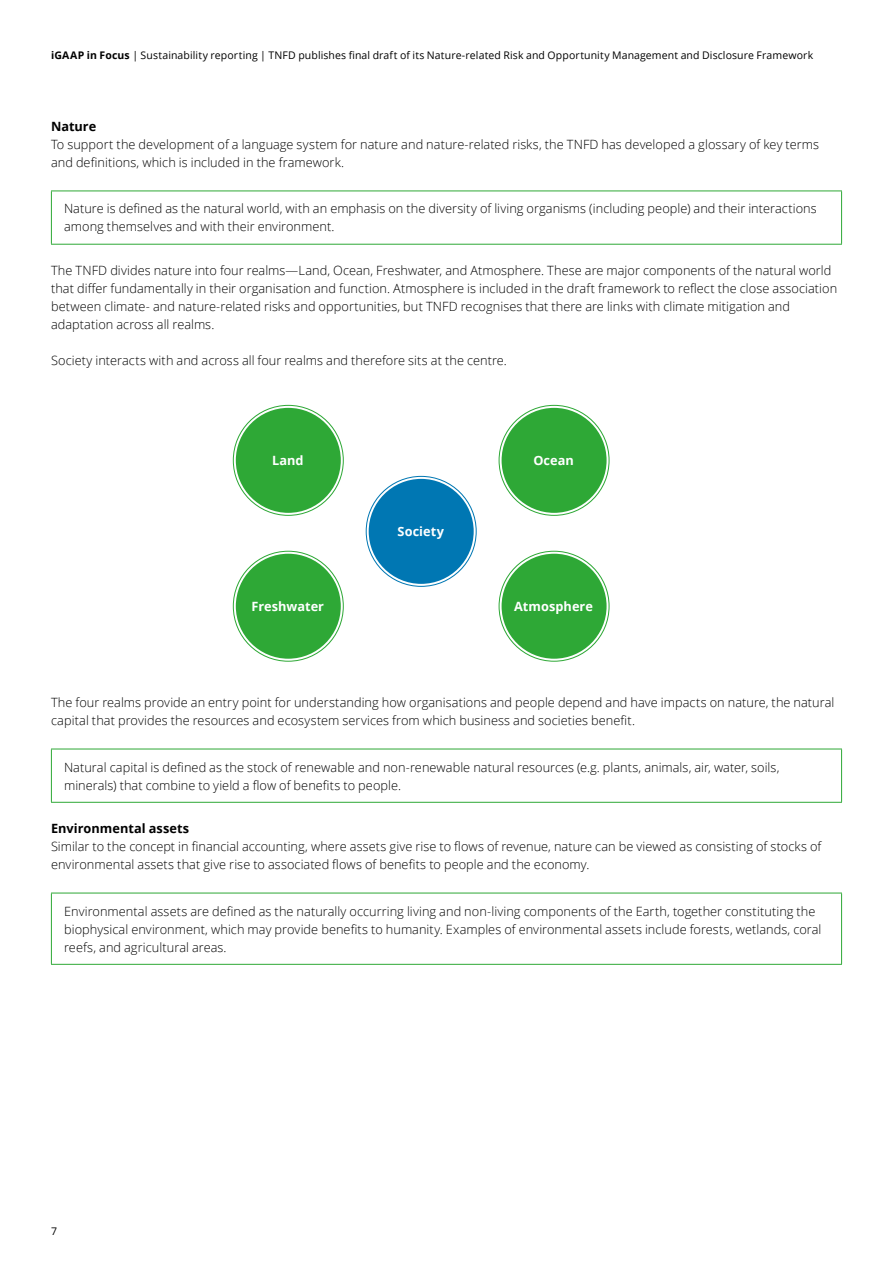
<style>
.page{position:relative;width:893px;height:1263px;background:#fff}
.page>*{position:absolute;margin:0;border:0;box-sizing:border-box;transform-origin:0 0}
.t1{font:300 12.75px/18px "Open Sans";letter-spacing:.005em;color:#000}
.t2{font:700 12.75px "Open Sans";letter-spacing:.005em;color:#fff}
.t3{font:700 12.75px "Open Sans";color:#000}
.t4{font:10.5px "Open Sans";letter-spacing:.01em;color:#000}
.s1{font-weight:700}
</style>
<div class="page">
<hr style="left:51px;top:191px;width:791px;height:1px;background:#2ea836">
<hr style="left:51px;top:191px;width:1px;height:53px;background:#2ea836">
<hr style="left:841px;top:191px;width:1px;height:53px;background:#2ea836">
<hr style="left:51px;top:244px;width:791px;height:1px;background:#2ea836">
<hr style="left:51px;top:749px;width:791px;height:1px;background:#2ea836">
<hr style="left:51px;top:749px;width:1px;height:53px;background:#2ea836">
<hr style="left:841px;top:749px;width:1px;height:53px;background:#2ea836">
<hr style="left:51px;top:802px;width:791px;height:1px;background:#2ea836">
<hr style="left:51px;top:893px;width:791px;height:1px;background:#2ea836">
<hr style="left:51px;top:893px;width:1px;height:71px;background:#2ea836">
<hr style="left:841px;top:893px;width:1px;height:71px;background:#2ea836">
<hr style="left:51px;top:964px;width:791px;height:1px;background:#2ea836">
<div style="left:366px;top:476px;width:111px;height:111px;background:#0077b3;border-radius:50%"></div>
<div style="left:363px;top:473px;width:117px;height:117px;border:2px solid #fff;border-radius:50%"></div>
<div style="left:367px;top:477px;width:109px;height:109px;border:2px solid #fff;border-radius:50%"></div>
<div style="left:233px;top:405px;width:111px;height:111px;background:#2ea836;border-radius:50%"></div>
<div style="left:230px;top:402px;width:117px;height:117px;border:2px solid #fff;border-radius:50%"></div>
<div style="left:234px;top:406px;width:109px;height:109px;border:2px solid #fff;border-radius:50%"></div>
<div style="left:499px;top:405px;width:111px;height:111px;background:#2ea836;border-radius:50%"></div>
<div style="left:496px;top:402px;width:117px;height:117px;border:2px solid #fff;border-radius:50%"></div>
<div style="left:500px;top:406px;width:109px;height:109px;border:2px solid #fff;border-radius:50%"></div>
<div style="left:233px;top:551px;width:111px;height:111px;background:#2ea836;border-radius:50%"></div>
<div style="left:230px;top:548px;width:117px;height:117px;border:2px solid #fff;border-radius:50%"></div>
<div style="left:234px;top:552px;width:109px;height:109px;border:2px solid #fff;border-radius:50%"></div>
<div style="left:499px;top:551px;width:111px;height:111px;background:#2ea836;border-radius:50%"></div>
<div style="left:496px;top:548px;width:117px;height:117px;border:2px solid #fff;border-radius:50%"></div>
<div style="left:500px;top:552px;width:109px;height:109px;border:2px solid #fff;border-radius:50%"></div>
<p class="t4" style="left:51px;top:48px;width:764px"><span class="s1">iGAAP in Focus</span> | Sustainability reporting | TNFD publishes final draft of its Nature-related Risk and Opportunity Management and Disclosure Framework</p>
<p class="t3" style="left:51px;top:117px;width:47px">Nature</p>
<p class="t1" style="left:51px;top:135px;width:770px">To support the development of a language system for nature and nature-related risks, the TNFD has developed a glossary of key terms and definitions, which is included in the framework.</p>
<p class="t1" style="left:64px;top:199px;width:754px">Nature is defined as the natural world, with an emphasis on the diversity of living organisms (including people) and their interactions among themselves and with their environment.</p>
<p class="t1" style="left:51px;top:261px;width:788px">The TNFD divides nature into four realms—Land, Ocean, Freshwater, and Atmosphere. These are major components of the natural world that differ fundamentally in their organisation and function. Atmosphere is included in the draft framework to reflect the close association between climate- and nature-related risks and opportunities, but TNFD recognises that there are links with climate mitigation and adaptation across all realms.</p>
<p class="t1" style="left:51px;top:351px;width:457px">Society interacts with and across all four realms and therefore sits at the centre.</p>
<p class="t2" style="left:272px;top:452px;width:33px">Land</p>
<p class="t2" style="left:533px;top:452px;width:42px">Ocean</p>
<p class="t2" style="left:397px;top:523px;width:48px">Society</p>
<p class="t2" style="left:252px;top:597px;width:74px">Freshwater</p>
<p class="t2" style="left:514px;top:597px;width:80px">Atmosphere</p>
<p class="t1" style="left:51px;top:693px;width:785px">The four realms provide an entry point for understanding how organisations and people depend and have impacts on nature, the natural capital that provides the resources and ecosystem services from which business and societies benefit.</p>
<p class="t1" style="left:64px;top:757px;width:717px">Natural capital is defined as the stock of renewable and non-renewable natural resources (e.g. plants, animals, air, water, soils, minerals) that combine to yield a flow of benefits to people.</p>
<p class="t3" style="left:51px;top:819px;width:140px">Environmental assets</p>
<p class="t1" style="left:51px;top:837px;width:772px">Similar to the concept in financial accounting, where assets give rise to flows of revenue, nature can be viewed as consisting of stocks of environmental assets that give rise to associated flows of benefits to people and the economy.</p>
<p class="t1" style="left:64px;top:901px;width:759px">Environmental assets are defined as the naturally occurring living and non-living components of the Earth, together constituting the biophysical environment, which may provide benefits to humanity. Examples of environmental assets include forests, wetlands, coral reefs, and agricultural areas.</p>
<p class="t4" style="left:51px;top:1224px;width:8px">7</p>
</div>
